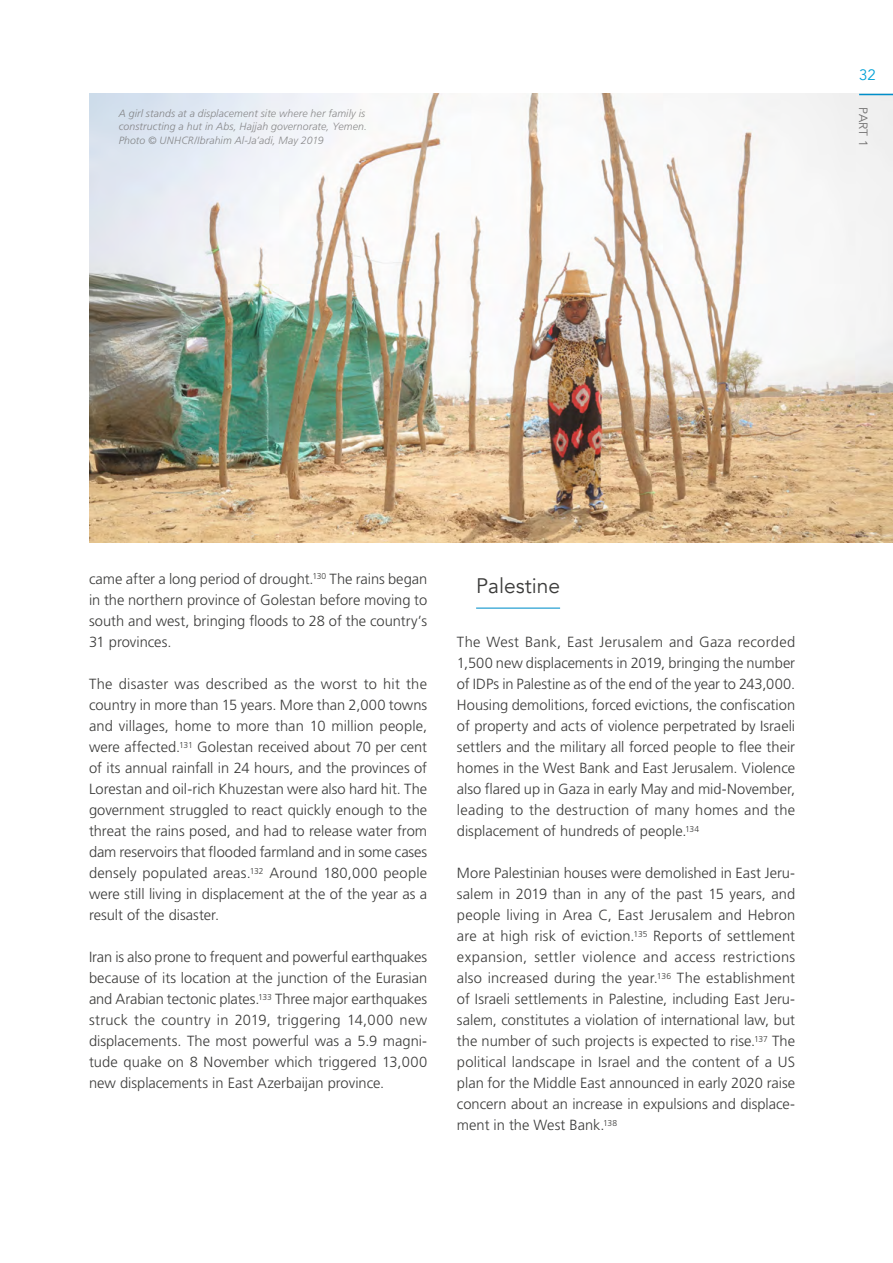
<style>
.page{position:relative;width:893px;height:1263px;background:#fff}
.page>*{position:absolute;margin:0;border:0;box-sizing:border-box;transform-origin:0 0}
.t1{font:21px "Avenir";color:#3c3c3b}
.t2{font:15px "Avenir";color:#00a1d6}
.t3{font:300 14.7px/21px "Frutiger LT Std";color:#3c3c3b;text-align:justify}
.t4{font:12px "Avenir";color:#706f6f}
.t5{font:italic 300 10.5px/13.5px "Frutiger LT Std";letter-spacing:.01em;color:#706f6f}
</style>
<div class="page">
<hr style="left:476px;top:608px;width:84px;height:1px;background:#008eca">
<img style="left:89px;top:94px;width:804px;height:448px">
<hr style="left:859px;top:94px;width:34px;height:1px;background:#008eca">
<p class="t5" style="left:119px;top:106px;width:250px">A girl stands at a displacement site where her family is constructing a hut in Abs, Hajjah governorate, Yemen.<br>Photo © UNHCR/Ibrahim Al-Ja’adi, May 2019</p>
<p class="t2" style="left:859px;top:66px;width:18px">32</p>
<p class="t4" style="left:870px;top:107px;width:41px;rotate:90deg">PART 1</p>
<p class="t3" style="left:89px;top:569px;width:340px">came after a long period of drought.<sup>130</sup> The rains began in the northern province of Golestan before moving to south and west, bringing floods to 28 of the country’s 31 provinces.</p>
<p class="t3" style="left:89px;top:674px;width:340px">The disaster was described as the worst to hit the country in more than 15 years. More than 2,000 towns and villages, home to more than 10 million people, were affected.<sup>131</sup> Golestan received about 70 per cent of its annual rainfall in 24 hours, and the provinces of Lorestan and oil-rich Khuzestan were also hard hit. The government struggled to react quickly enough to the threat the rains posed, and had to release water from dam reservoirs that flooded farmland and in some cases densely populated areas.<sup>132</sup> Around 180,000 people were still living in displacement at the of the year as a result of the disaster.</p>
<p class="t3" style="left:89px;top:947px;width:340px">Iran is also prone to frequent and powerful earthquakes because of its location at the junction of the Eurasian and Arabian tectonic plates.<sup>133</sup> Three major earthquakes struck the country in 2019, triggering 14,000 new displacements. The most powerful was a 5.9 magni&shy;tude quake on 8 November which triggered 13,000 new displacements in East Azerbaijan province.</p>
<h1 class="t1" style="left:476px;top:573px;width:85px">Palestine</h1>
<p class="t3" style="left:457px;top:632px;width:340px">The West Bank, East Jerusalem and Gaza recorded 1,500 new displacements in 2019, bringing the number of IDPs in Palestine as of the end of the year to 243,000.<br>Housing demolitions, forced evictions, the confiscation of property and acts of violence perpetrated by Israeli settlers and the military all forced people to flee their homes in the West Bank and East Jerusalem. Violence also flared up in Gaza in early May and mid-November, leading to the destruction of many homes and the displacement of hundreds of people.<sup>134</sup></p>
<p class="t3" style="left:457px;top:863px;width:340px">More Palestinian houses were demolished in East Jeru&shy;salem in 2019 than in any of the past 15 years, and people living in Area C, East Jerusalem and Hebron are at high risk of eviction.<sup>135</sup> Reports of settlement expansion, settler violence and access restrictions also increased during the year.<sup>136</sup> The establishment of Israeli settlements in Palestine, including East Jeru&shy;salem, constitutes a violation of international law, but the number of such projects is expected to rise.<sup>137</sup> The political landscape in Israel and the content of a US plan for the Middle East announced in early 2020 raise concern about an increase in expulsions and displace&shy;ment in the West Bank.<sup>138</sup></p>
</div>
